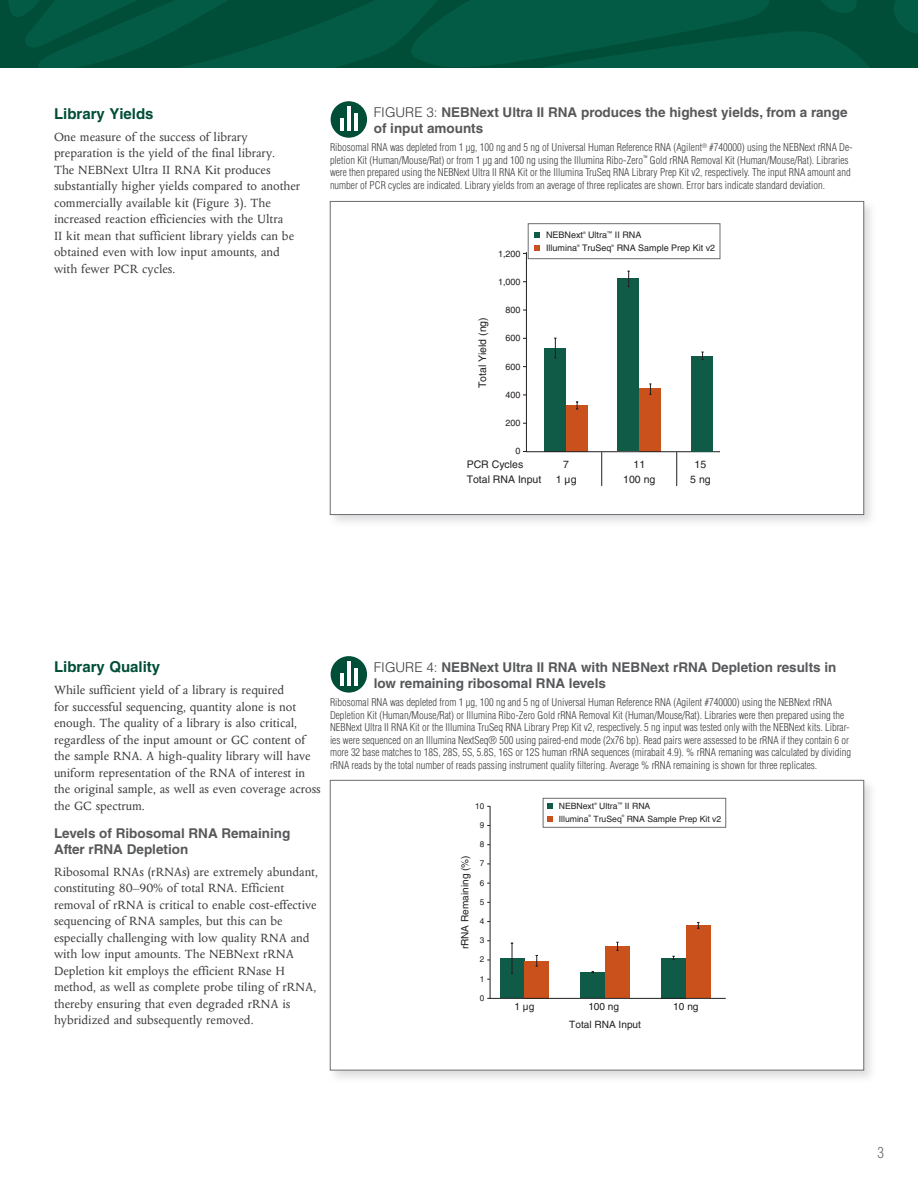
<style>
.page{position:relative;width:918px;height:1188px;background:#fff}
.page>*{position:absolute;margin:0;border:0;box-sizing:border-box;transform-origin:0 0}
.Text_Newsletter_09{font:700 15px "Helvetica LT Std";color:#004e38}
.t1{font:300 condensed 15px "Helvetica LT Std";color:#6c6d70}
.Intro_Text_Mkt_Sht_0{font:13.5px/16.5px "Columbus MT Pro";color:#3e3e3f}
.t2{font:700 13.5px/16.2px "Helvetica LT Std";color:#57585a}
.t3{font:300 condensed 10.5px/12.6px "Helvetica LT Std";color:#3e3e3f}
.t4{font:10.5px/15px "Helvetica LT Std";color:#231f20;text-align:center}
.t5{font:10.05px "Helvetica LT Std";color:#231f20}
.t6{font:9px "Helvetica LT Std";color:#231f20}
.t7{font:8.7px "Helvetica LT Std";color:#231f20}
.t8{font:8.25px "Helvetica LT Std";color:#231f20}
.t9{font:3.45px "Helvetica LT Std";color:#231f20}
.t10{font:3.3px "Helvetica LT Std";color:#231f20}
.s1{font-weight:300;color:#3e3e3f}
</style>
<div class="page">
<svg style="left:0;top:0;width:918px;height:68px;background:#02553f"></svg>
<div style="left:331px;top:101px;width:36px;height:37px;background:#004e38;border-radius:50%"></div>
<hr style="left:347px;top:106px;width:4px;height:25px;background:#fff">
<hr style="left:340px;top:118px;width:4px;height:13px;background:#fff">
<hr style="left:354px;top:113px;width:4px;height:18px;background:#fff">
<div style="left:331px;top:656px;width:36px;height:37px;background:#004e38;border-radius:50%"></div>
<hr style="left:347px;top:661px;width:4px;height:25px;background:#fff">
<hr style="left:340px;top:673px;width:4px;height:13px;background:#fff">
<hr style="left:354px;top:668px;width:4px;height:18px;background:#fff">
<div style="left:327px;top:198px;width:550px;height:330px;background:#a8a9ad;opacity:.4"></div>
<div style="left:330px;top:201px;width:534px;height:314px;background:#fff;border:1px solid #6c6d70"></div>
<div style="left:327px;top:777px;width:550px;height:307px;background:#a8a9ad;opacity:.4"></div>
<div style="left:330px;top:780px;width:534px;height:290px;background:#fff;border:1px solid #6c6d70"></div>
<hr style="left:601px;top:452px;width:1px;height:34px;background:#231f20">
<hr style="left:676px;top:452px;width:1px;height:34px;background:#231f20">
<svg style="left:534px;top:232px;width:6px;height:5px"></svg>
<div style="left:528px;top:223px;width:192px;height:36px;border:1px solid #6c6d70"></div>
<svg style="left:523px;top:245px;width:198px;height:207px"></svg>
<div style="left:543px;top:798px;width:183px;height:30px;border:1px solid #6c6d70"></div>
<svg style="left:489px;top:805px;width:237px;height:194px"></svg>
<p class="Text_Newsletter_09" style="left:54px;top:104px;width:101px">Library Yields</p>
<p class="Intro_Text_Mkt_Sht_0" style="left:54px;top:129px;width:248px">One measure of the success of library preparation is the yield of the final library.<br>The NEBNext Ultra II RNA Kit produces substantially higher yields compared to another commercially available kit (Figure 3). The increased reaction efficiencies with the Ultra<br>II kit mean that sufficient library yields can be obtained even with low input amounts, and with fewer PCR cycles.</p>
<p class="t2" style="left:374px;top:104px;width:475px"><span class="s1">FIGURE 3:</span> NEBNext Ultra II RNA produces the highest yields, from a range of input amounts</p>
<p class="t3" style="left:330px;top:141px;width:524px">Ribosomal RNA was depleted from 1 µg, 100 ng and 5 ng of Universal Human Reference RNA (Agilent<sup>®</sup> #740000) using the NEBNext rRNA De&shy;pletion Kit (Human/Mouse/Rat) or from 1 µg and 100 ng using the Illumina Ribo-Zero<sup>™</sup> Gold rRNA Removal Kit (Human/Mouse/Rat). Libraries were then prepared using the NEBNext Ultra II RNA Kit or the Illumina TruSeq RNA Library Prep Kit v2, respectively. The input RNA amount and number of PCR cycles are indicated. Library yields from an average of three replicates are shown. Error bars indicate standard deviation.</p>
<p class="t4" style="left:475px;top:388px;width:73px;rotate:-90deg">Total Yield (ng)</p>
<p class="t6" style="left:498px;top:248px;width:24px">1,200</p>
<p class="t6" style="left:498px;top:277px;width:24px">1,000</p>
<p class="t6" style="left:506px;top:305px;width:17px">800</p>
<p class="t6" style="left:506px;top:333px;width:17px">600</p>
<p class="t6" style="left:506px;top:361px;width:17px">600</p>
<p class="t6" style="left:506px;top:389px;width:17px">400</p>
<p class="t6" style="left:506px;top:418px;width:17px">200</p>
<p class="t6" style="left:516px;top:446px;width:7px">0</p>
<p class="t6" style="left:546px;top:229px;width:39px">NEBNext</p>
<p class="t9" style="left:583px;top:230px;width:4px">®</p>
<p class="t6" style="left:588px;top:229px;width:55px">Ultra<sup>™</sup> II RNA</p>
<p class="t6" style="left:546px;top:242px;width:33px">Illumina</p>
<p class="t9" style="left:577px;top:243px;width:4px">®</p>
<p class="t6" style="left:582px;top:242px;width:31px">TruSeq</p>
<p class="t9" style="left:612px;top:243px;width:4px">®</p>
<p class="t6" style="left:617px;top:242px;width:100px">RNA Sample Prep Kit v2</p>
<p class="t4" style="left:467px;top:457px;width:76px;text-align:left">PCR Cycles<br>Total RNA Input</p>
<p class="t4" style="left:690px;top:457px;width:22px">15<br>5 ng</p>
<p class="t4" style="left:556px;top:457px;width:22px">7<br>1 µg</p>
<p class="t4" style="left:623px;top:457px;width:34px">11<br>100 ng</p>
<p class="Text_Newsletter_09" style="left:54px;top:658px;width:108px">Library Quality</p>
<p class="Intro_Text_Mkt_Sht_0" style="left:54px;top:682px;width:268px">While sufficient yield of a library is required<br>for successful sequencing, quantity alone is not enough. The quality of a library is also critical, regardless of the input amount or GC content of the sample RNA. A high-quality library will have uniform representation of the RNA of interest in the original sample, as well as even coverage across the GC spectrum.</p>
<p class="t2" style="left:54px;top:825px;width:238px">Levels of Ribosomal RNA Remaining<br>After rRNA Depletion</p>
<p class="Intro_Text_Mkt_Sht_0" style="left:54px;top:864px;width:266px">Ribosomal RNAs (rRNAs) are extremely abundant, constituting 80–90% of total RNA. Efficient removal of rRNA is critical to enable cost-effective sequencing of RNA samples, but this can be especially challenging with low quality RNA and with low input amounts. The NEBNext rRNA Depletion kit employs the efficient RNase H method, as well as complete probe tiling of rRNA, thereby ensuring that even degraded rRNA is hybridized and subsequently removed.</p>
<p class="t2" style="left:374px;top:659px;width:464px"><span class="s1">FIGURE 4:</span> NEBNext Ultra II RNA with NEBNext rRNA Depletion results in low remaining ribosomal RNA levels</p>
<p class="t3" style="left:330px;top:696px;width:523px">Ribosomal RNA was depleted from 1 µg, 100 ng and 5 ng of Universal Human Reference RNA (Agilent #740000) using the NEBNext rRNA Depletion Kit (Human/Mouse/Rat) or Illumina Ribo-Zero Gold rRNA Removal Kit (Human/Mouse/Rat). Libraries were then prepared using the NEBNext Ultra II RNA Kit or the Illumina TruSeq RNA Library Prep Kit v2, respectively. 5 ng input was tested only with the NEBNext kits. Librar&shy;ies were sequenced on an Illumina NextSeq® 500 using paired-end mode (2x76 bp). Read pairs were assessed to be rRNA if they contain 6 or more 32 base matches to 18S, 28S, 5S, 5.8S, 16S or 12S human rRNA sequences (mirabait 4.9). % rRNA remaning was calculated by dividing rRNA reads by the total number of reads passing instrument quality filtering. Average % rRNA remaining is shown for three replicates.</p>
<p class="t8" style="left:475px;top:801px;width:11px">10</p>
<p class="t8" style="left:480px;top:820px;width:6px">9</p>
<p class="t5" style="left:459px;top:949px;width:96px;rotate:-90deg">rRNA Remaining (%)</p>
<p class="t8" style="left:480px;top:840px;width:6px">8</p>
<p class="t8" style="left:480px;top:859px;width:6px">7</p>
<p class="t8" style="left:480px;top:878px;width:6px">6</p>
<p class="t8" style="left:480px;top:897px;width:6px">5</p>
<p class="t8" style="left:480px;top:916px;width:6px">4</p>
<p class="t8" style="left:480px;top:936px;width:6px">3</p>
<p class="t8" style="left:480px;top:955px;width:6px">2</p>
<p class="t8" style="left:480px;top:974px;width:6px">1</p>
<p class="t8" style="left:480px;top:993px;width:6px">0</p>
<p class="t7" style="left:559px;top:801px;width:37px">NEBNext</p>
<p class="t10" style="left:594px;top:802px;width:4px">®</p>
<p class="t7" style="left:599px;top:801px;width:53px">Ultra<sup>™</sup> II RNA</p>
<p class="t7" style="left:559px;top:813px;width:31px">Illumina</p>
<p class="t10" style="left:589px;top:814px;width:4px">®</p>
<p class="t7" style="left:593px;top:813px;width:30px">TruSeq</p>
<p class="t10" style="left:622px;top:814px;width:4px">®</p>
<p class="t7" style="left:627px;top:813px;width:96px">RNA Sample Prep Kit v2</p>
<p class="t5" style="left:514px;top:1001px;width:21px">1 µg</p>
<p class="t5" style="left:588px;top:1001px;width:32px">100 ng</p>
<p class="t5" style="left:673px;top:1001px;width:27px">10 ng</p>
<p class="t5" style="left:569px;top:1019px;width:73px">Total RNA Input</p>
<p class="t1" style="left:878px;top:1143px;width:8px">3</p>
</div>
